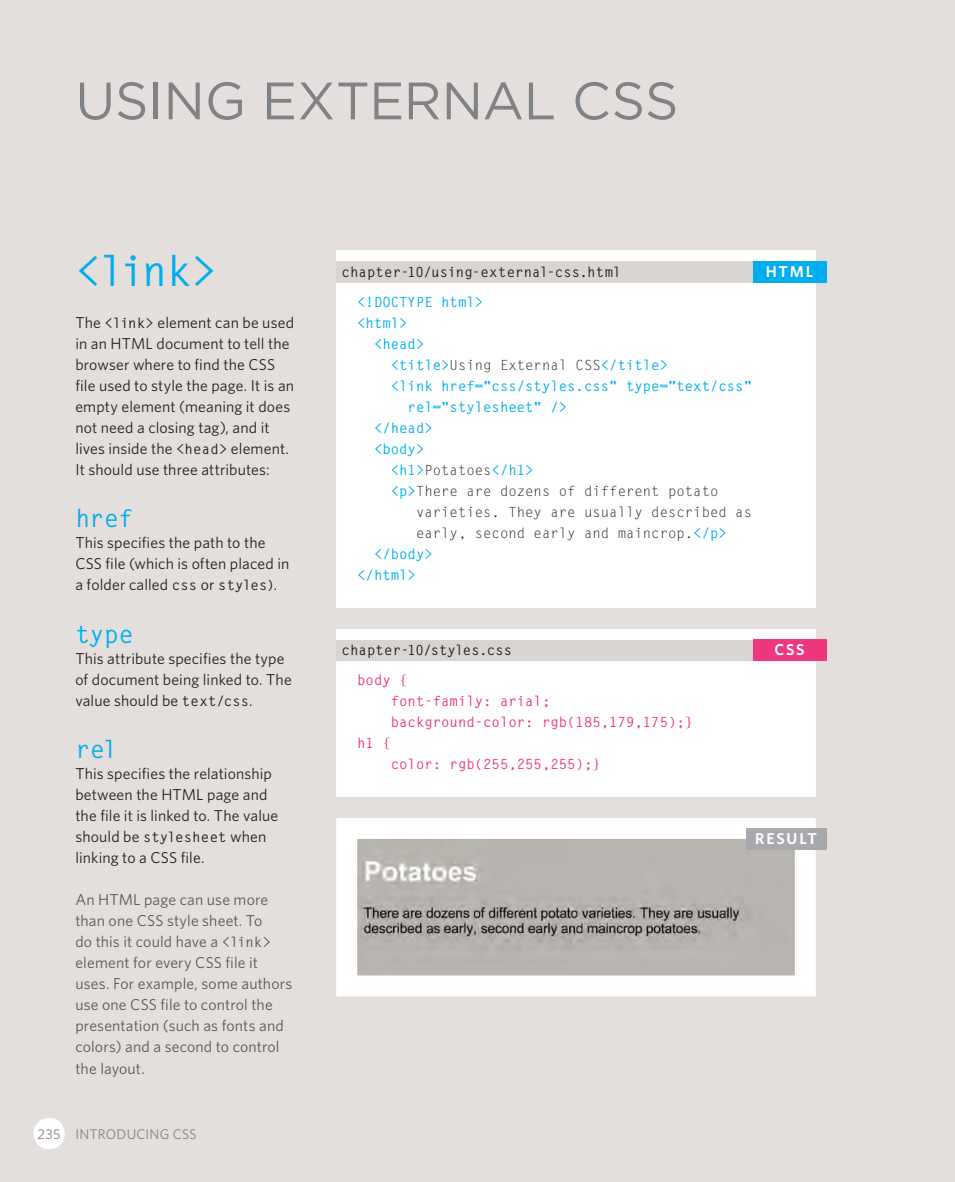
<style>
.page{position:relative;width:955px;height:1182px;background:#fff}
.page>*{position:absolute;margin:0;border:0;box-sizing:border-box;transform-origin:0 0}
.t1{font:52.5px "Gotham";letter-spacing:-.005em;color:#808285}
.t2{font:700 42px "Letter Gothic Std";color:#00aeef}
.t3{font:700 24.5px "Letter Gothic Std";letter-spacing:-.01em;color:#00aeef}
.t4{font:15.75px/21px "Whitney HTF";letter-spacing:.01em;color:#231f20}
.t5{font:15.75px/21px "Whitney HTF";letter-spacing:.01em;color:#57585a}
.t6{font:600 15.75px "Whitney HTF";letter-spacing:.115em;color:#fff}
.t7{font:14px "Letter Gothic Std";color:#231f20}
.t8{font:700 14px "Letter Gothic Std";color:#00aeef}
.t9{font:700 14px "Letter Gothic Std";color:#ef377f}
.t10{font:700 14px "Letter Gothic Std";letter-spacing:.005em;color:#231f20}
.t11{font:14px "Whitney HTF";letter-spacing:.02em;color:#808285}
.s1{font-family:"Letter Gothic Std";font-weight:700;font-size:14px}
.s2{font-weight:700;color:#00aeef}
.s3{font-weight:400;color:#231f20}
</style>
<div class="page">
<div style="left:0;top:0;width:955px;height:1181px;background:#e4dfdc"></div>
<div style="left:33px;top:1117px;width:32px;height:32px;background:#fff;border-radius:50%"></div>
<svg style="left:336px;top:818px;width:490px;height:179px;background:#c8c6c3"></svg>
<div style="left:746px;top:828px;width:80px;height:21px;background:#a8a9ad"></div>
<div style="left:336px;top:282px;width:480px;height:325px;background:#fff"></div>
<div style="left:336px;top:261px;width:417px;height:21px;background:#dbd5d1"></div>
<div style="left:336px;top:250px;width:480px;height:11px;background:#fff"></div>
<div style="left:753px;top:261px;width:73px;height:21px;background:#00aeef"></div>
<div style="left:336px;top:660px;width:480px;height:136px;background:#fff"></div>
<div style="left:336px;top:639px;width:417px;height:21px;background:#dbd5d1"></div>
<div style="left:336px;top:628px;width:480px;height:11px;background:#fff"></div>
<div style="left:753px;top:639px;width:73px;height:21px;background:#ef377f"></div>
<p class="t1" style="left:75px;top:72px;width:604px">USI NG EXTERNAL CSS</p>
<p class="t2" style="left:75px;top:244px;width:143px">&lt;link&gt;</p>
<p class="t10" style="left:341px;top:263px;width:281px">chapter-10/using-external-css.html</p>
<p class="t6" style="left:766px;top:262px;width:47px">HTML</p>
<p class="t4" style="left:75px;top:311px;width:220px">The <span class="s1">&lt;link&gt;</span> element can be used in an HTML document to tell the browser where to find the CSS file used to style the page. It is an empty element (meaning it does not need a closing tag), and it lives inside the <span class="s1">&lt;head&gt;</span> element.<br>It should use three attributes:</p>
<p class="t3" style="left:75px;top:503px;width:59px">href</p>
<p class="t4" style="left:75px;top:532px;width:215px">This specifies the path to the<br>CSS file (which is often placed in a folder called <span class="s1">css</span> or <span class="s1">styles)</span>.</p>
<p class="t3" style="left:75px;top:619px;width:60px">type</p>
<p class="t4" style="left:75px;top:647px;width:218px">This attribute specifies the type of document being linked to. The value should be <span class="s1">text/css</span>.</p>
<p class="t3" style="left:75px;top:734px;width:43px">rel</p>
<p class="t4" style="left:75px;top:763px;width:204px">This specifies the relationship between the HTML page and the file it is linked to. The value should be <span class="s1">stylesheet</span> when linking to a CSS file.</p>
<p class="t5" style="left:75px;top:889px;width:218px">An HTML page can use more than one CSS style sheet. To<br>do this it could have a <span class="s1">&lt;link&gt; </span>element for every CSS file it uses. For example, some authors use one CSS file to control the presentation (such as fonts and colors) and a second to control the layout.</p>
<p class="t8" style="left:357px;top:293px;width:127px">&lt;!DOCTYPE html&gt;</p>
<p class="t8" style="left:357px;top:314px;width:52px">&lt;html&gt;</p>
<p class="t8" style="left:374px;top:335px;width:52px">&lt;head&gt;</p>
<p class="t7" style="left:391px;top:356px;width:279px"><span class="s2">&lt;title&gt;</span>Using External CSS<span class="s2">&lt;/title&gt;</span></p>
<p class="t8" style="left:391px;top:377px;width:363px">&lt;link href="css/styles.css" type="text/css"</p>
<p class="t8" style="left:408px;top:398px;width:161px">rel="stylesheet" /&gt;</p>
<p class="t8" style="left:374px;top:419px;width:60px">&lt;/head&gt;</p>
<p class="t8" style="left:374px;top:440px;width:52px">&lt;body&gt;</p>
<p class="t8" style="left:391px;top:461px;width:144px">&lt;h1&gt;<span class="s3">Potatoes</span>&lt;/h1&gt;</p>
<p class="t7" style="left:391px;top:482px;width:329px"><span class="s2">&lt;p&gt;</span>There are dozens of different potato</p>
<p class="t7" style="left:416px;top:503px;width:338px">varieties. They are usually described as</p>
<p class="t7" style="left:416px;top:524px;width:312px">early, second early and maincrop.<span class="s2">&lt;/p&gt;</span></p>
<p class="t8" style="left:374px;top:545px;width:60px">&lt;/body&gt;</p>
<p class="t8" style="left:357px;top:566px;width:60px">&lt;/html&gt;</p>
<p class="t10" style="left:341px;top:641px;width:172px">chapter-10/styles.css</p>
<p class="t6" style="left:774px;top:640px;width:22px">CSS</p>
<p class="t9" style="left:357px;top:671px;width:52px">body {</p>
<p class="t9" style="left:391px;top:692px;width:161px">font-family: arial;</p>
<p class="t9" style="left:391px;top:713px;width:304px">background-color: rgb(185,179,175);}</p>
<p class="t9" style="left:357px;top:734px;width:35px">h1 {</p>
<p class="t9" style="left:391px;top:755px;width:212px">color: rgb(255,255,255);}</p>
<p class="t6" style="left:755px;top:829px;width:63px">RESULT</p>
<p class="t11" style="left:38px;top:1125px;width:160px">235 INTRODUCING CSS</p>
</div>
